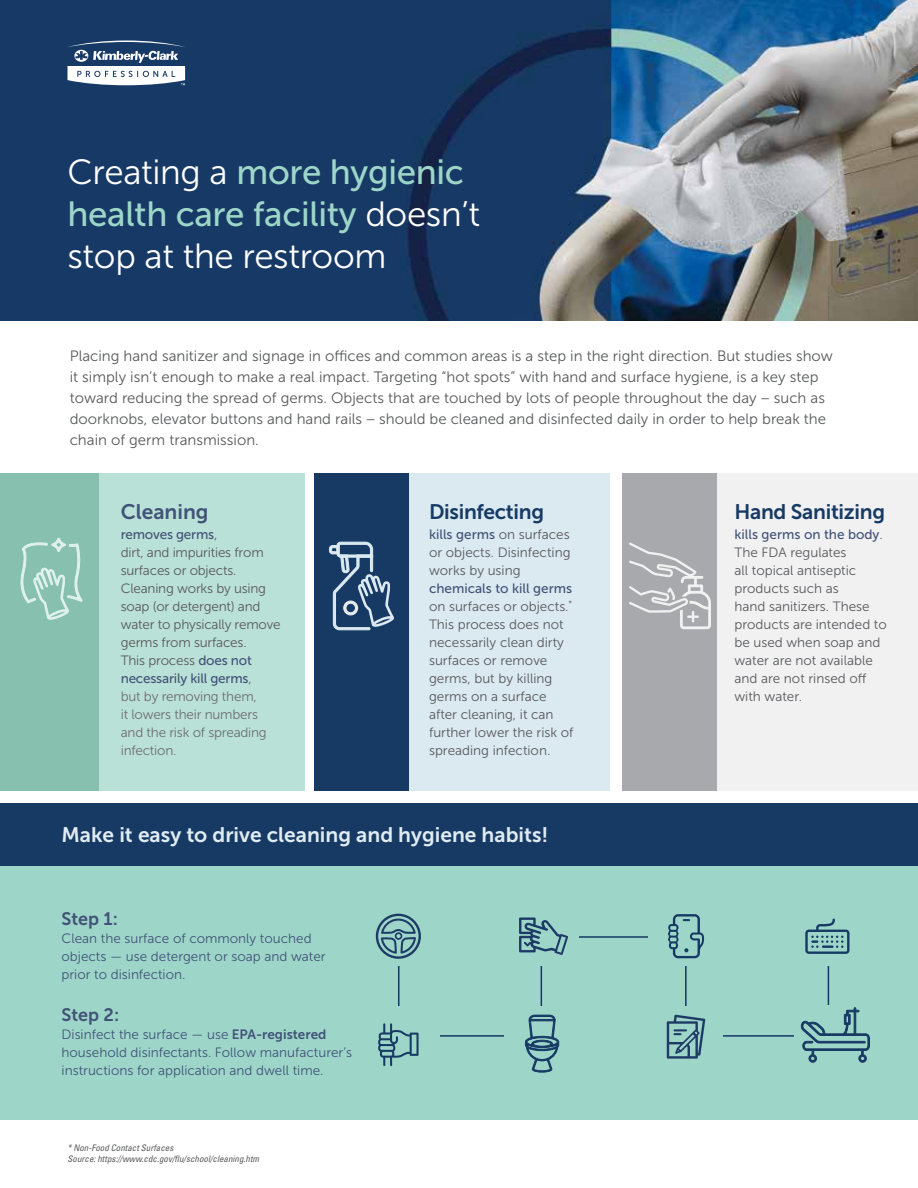
<style>
.page{position:relative;width:918px;height:1188px;background:#fff}
.page>*{position:absolute;margin:0;border:0;box-sizing:border-box;transform-origin:0 0}
.t1{font:34.95px/41.8px "Museo Sans 500";letter-spacing:-.01em;color:#9dd6c9}
.t2{font:34.95px "Museo Sans 300";letter-spacing:-.01em;color:#fff}
.t3{font:21px "Museo Sans 700";color:#e0ecf3}
.t4{font:21px "Museo Sans 700";letter-spacing:-.015em;color:#173a64}
.t5{font:21px "Museo Sans 700";color:#425378}
.t6{font:18px "Museo Sans 700";color:#425378}
.t7{font:15px/21px "Museo Sans 300";color:#58595b}
.t8{font:13.5px/18px "Museo Sans 300";color:#58595b}
.t9{font:13.5px/18px "Museo Sans 300";color:#425378}
.t10{font:13.5px "Museo Sans 500";color:#425378}
.t11{font:13.5px/18px "Museo Sans 300";letter-spacing:-.015em;color:#6d6e71}
.t12{font:italic condensed 9px/10.8px "Univers LT Std";color:#58595b}
.s1{font-family:"Museo Sans 300";color:#fff}
.s2{font-family:"Museo Sans 300"}
.s3{font-family:"Museo Sans 500";color:#425378}
.s4{font-family:"Museo Sans 300";color:#58595b}
.s5{font-family:"Museo Sans 700"}
</style>
<div class="page">
<img style="left:0;top:0;width:918px;height:320px">
<div style="left:0;top:865px;width:918px;height:255px;background:#9dd6c9"></div>
<div style="left:314px;top:473px;width:296px;height:317px;background:#dbe9f1"></div>
<div style="left:5px;top:473px;width:300px;height:317px;background:#bae1d7"></div>
<svg style="left:68px;top:41px;width:117px;height:44px"></svg>
<div style="left:0;top:473px;width:99px;height:317px;background:#87c0af"></div>
<div style="left:0;top:803px;width:918px;height:62px;background:#173a64"></div>
<div style="left:685px;top:936px;width:144px;height:101px;border:2px solid #173a64"></div>
<div style="left:795px;top:1005px;width:74px;height:59px;background:#9dd6c9"></div>
<hr style="left:542px;top:936px;width:143px;height:2px;background:#173a64">
<div style="left:505px;top:907px;width:74px;height:59px;background:#9dd6c9"></div>
<div style="left:649px;top:907px;width:74px;height:59px;background:#9dd6c9"></div>
<div style="left:795px;top:907px;width:74px;height:59px;background:#9dd6c9"></div>
<div style="left:649px;top:1006px;width:74px;height:59px;background:#9dd6c9"></div>
<svg style="left:668px;top:914px;width:36px;height:44px"></svg>
<svg style="left:667px;top:1015px;width:38px;height:44px"></svg>
<svg style="left:805px;top:919px;width:45px;height:35px"></svg>
<svg style="left:376px;top:914px;width:192px;height:159px"></svg>
<div style="left:314px;top:473px;width:95px;height:317px;background:#173a64"></div>
<svg style="left:20px;top:538px;width:63px;height:82px"></svg>
<svg style="left:329px;top:541px;width:65px;height:90px"></svg>
<svg style="left:800px;top:1007px;width:70px;height:56px"></svg>
<div style="left:623px;top:473px;width:295px;height:317px;background:#f1f1f2"></div>
<div style="left:623px;top:473px;width:94px;height:317px;background:#a7a9ac"></div>
<svg style="left:629px;top:542px;width:82px;height:87px"></svg>
<h1 class="t1" style="left:68px;top:151px;width:414px"><span class="s1">Creating a</span> more hygienic health care facility <span class="s1">doesn’t</span></h1>
<h1 class="t2" style="left:68px;top:237px;width:320px">stop at the restroom</h1>
<p class="t7" style="left:70px;top:346px;width:765px">Placing hand sanitizer and signage in offices and common areas is a step in the right direction. But studies show it simply isn’t enough to make a real impact. Targeting “hot spots” with hand and surface hygiene, is a key step toward reducing the spread of germs. Objects that are touched by lots of people throughout the day − such as doorknobs, elevator buttons and hand rails − should be cleaned and disinfected daily in order to help break the chain of germ transmission.</p>
<h2 class="t5" style="left:121px;top:500px;width:89px">Cleaning</h2>
<p class="t10" style="left:121px;top:527px;width:98px">removes germs<span class="s2">,</span></p>
<p class="t8" style="left:121px;top:543px;width:161px">dirt, and impurities from surfaces or objects.<br>Cleaning works by using soap (or detergent) and water to physically remove germs from surfaces.<br>This process <span class="s3">does not</span></p>
<p class="t10" style="left:121px;top:671px;width:132px">necessarily kill germs<span class="s4">,</span></p>
<p class="t11" style="left:121px;top:687px;width:148px">but by removing them, it lowers their numbers and the risk of spreading infection.</p>
<h2 class="t4" style="left:429px;top:500px;width:117px">Disinfecting</h2>
<p class="t10" style="left:429px;top:527px;width:142px">kills germs <span class="s4">on surfaces</span></p>
<p class="t8" style="left:429px;top:543px;width:143px">or objects. Disinfecting works by using</p>
<p class="t10" style="left:429px;top:581px;width:145px">chemicals to kill germs</p>
<p class="t8" style="left:429px;top:597px;width:146px">on surfaces or objects.<sup>*<br></sup>This process does not necessarily clean dirty surfaces or remove germs, but by killing germs on a surface after cleaning, it can further lower the risk of spreading infection.</p>
<h2 class="t3" style="left:62px;top:823px;width:488px">Make it easy to drive cleaning and hygiene habits!</h2>
<h3 class="t6" style="left:62px;top:909px;width:58px">Step 1:</h3>
<p class="t9" style="left:62px;top:930px;width:266px">Clean the surface of commonly touched objects — use detergent or soap and water prior to disinfection.</p>
<h3 class="t6" style="left:62px;top:1005px;width:59px">Step 2:</h3>
<p class="t9" style="left:62px;top:1026px;width:292px">Disinfect the surface — use <span class="s5">EPA-registered </span>household disinfectants. Follow manufacturer’s instructions for application and dwell time.</p>
<p class="t12" style="left:68px;top:1143px;width:193px">* Non-Food Contact Surfaces<br>Source: https://www.cdc.gov/flu/school/cleaning.htm</p>
<h2 class="t4" style="left:734px;top:500px;width:152px">Hand Sanitizing</h2>
<p class="t10" style="left:734px;top:527px;width:150px">kills germs on the body<span class="s2">.</span></p>
<p class="t8" style="left:734px;top:543px;width:154px">The FDA regulates<br>all topical antiseptic products such as<br>hand sanitizers. These products are intended to be used when soap and water are not available and are not rinsed off with water.</p>
</div>
